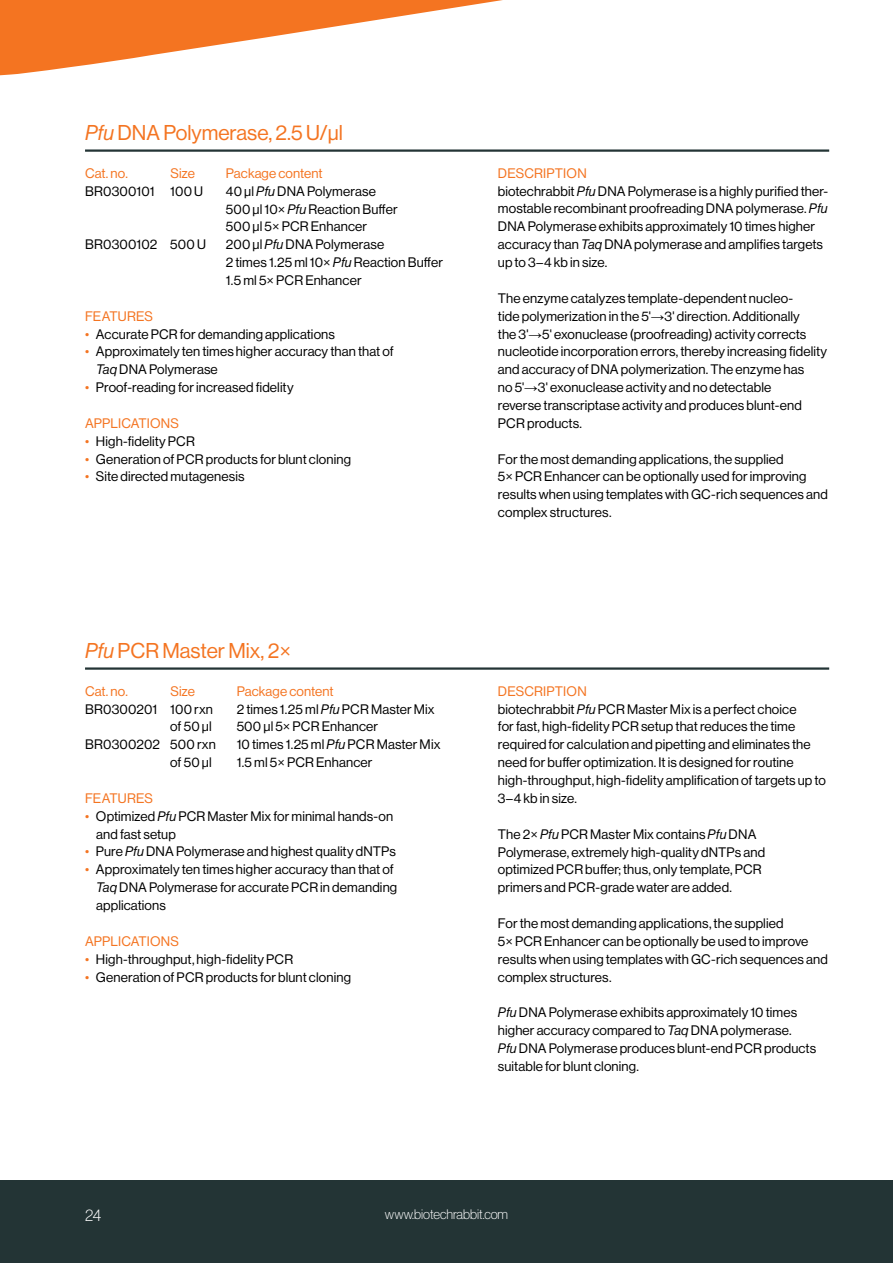
<style>
.page{position:relative;width:893px;height:1263px;background:#fff}
.page>*{position:absolute;margin:0;border:0;box-sizing:border-box;transform-origin:0 0}
.t1{font:21px "N Haas Grotesk DS Pro 55 Rg";color:#f47421}
.t2{font:16.5px "N Haas Grotesk DS Pro 35 X Lt";color:#fff}
.t3{font:13.5px/17.9px "N Haas Grotesk DS Pro 55 Rg";letter-spacing:.01em;color:#000}
.t4{font:13.5px "N Haas Grotesk DS Pro 55 Rg";letter-spacing:.01em;color:#f47421}
.t5{font:13.5px "N Haas Grotesk DS Pro 35 X Lt";color:#fff}
.s1{font-family:"N Haas Grotesk DS Pro 56 It"}
.s2{color:#f47421}
.s3{font-family:"Arial"}
</style>
<div class="page">
<hr style="left:85px;top:149px;width:744px;height:3px;background:#233435">
<hr style="left:85px;top:667px;width:744px;height:3px;background:#233435">
<div style="left:0;top:1180px;width:893px;height:83px;background:#233435"></div>
<svg style="left:0;top:0;width:503px;height:76px;fill:#f47421"></svg>
<h1 class="t1" style="left:85px;top:121px;width:259px"><span class="s1">Pfu</span> DNA Polymerase, 2.5 U/µl</h1>
<p class="t4" style="left:85px;top:165px;width:44px">Cat. no.</p>
<p class="t4" style="left:170px;top:165px;width:26px">Size</p>
<p class="t4" style="left:226px;top:165px;width:98px">Package content</p>
<p class="t3" style="left:85px;top:182px;width:71px">BR0300101</p>
<p class="t3" style="left:170px;top:182px;width:34px">100 U</p>
<p class="t3" style="left:85px;top:236px;width:74px">BR0300102</p>
<p class="t3" style="left:170px;top:236px;width:37px">500 U</p>
<p class="t3" style="left:226px;top:182px;width:219px">40 µl <span class="s1">Pfu</span> DNA Polymerase<br>500 µl 10× <span class="s1">Pfu</span> Reaction Buffer<br>500 µl 5× PCR Enhancer<br>200 µl <span class="s1">Pfu</span> DNA Polymerase<br>2 times 1.25 ml 10× <span class="s1">Pfu</span> Reaction Buffer<br>1.5 ml 5× PCR Enhancer</p>
<p class="t4" style="left:85px;top:308px;width:69px">FEATURES</p>
<p class="t3" style="left:85px;top:325px;width:251px"><span class="s2">•</span> Accurate PCR for demanding applications</p>
<p class="t3" style="left:96px;top:343px;width:299px;text-indent:-11px"><span class="s2">•</span> Approximately ten times higher accuracy than that of<br><span class="s1">Taq</span> DNA Polymerase</p>
<p class="t3" style="left:85px;top:378px;width:210px"><span class="s2">•</span> Proof-reading for increased fidelity</p>
<p class="t4" style="left:85px;top:415px;width:96px">APPLICATIONS</p>
<p class="t3" style="left:85px;top:432px;width:111px"><span class="s2">•</span> High-fidelity PCR</p>
<p class="t3" style="left:85px;top:450px;width:267px"><span class="s2">•</span> Generation of PCR products for blunt cloning</p>
<p class="t3" style="left:85px;top:468px;width:161px"><span class="s2">•</span> Site directed mutagenesis</p>
<h1 class="t1" style="left:85px;top:639px;width:208px"><span class="s1">Pfu</span> PCR Master Mix, 2×</h1>
<p class="t4" style="left:85px;top:683px;width:44px">Cat. no.</p>
<p class="t4" style="left:170px;top:683px;width:26px">Size</p>
<p class="t4" style="left:237px;top:683px;width:98px">Package content</p>
<p class="t3" style="left:85px;top:700px;width:74px">BR0300201</p>
<p class="t3" style="left:85px;top:736px;width:77px">BR0300202</p>
<p class="t3" style="left:170px;top:700px;width:47px">100 rxn of 50 µl<br>500 rxn of 50 µl</p>
<p class="t3" style="left:237px;top:700px;width:205px">2 times 1.25 ml <span class="s1">Pfu</span> PCR Master Mix<br>500 µl 5× PCR Enhancer<br>10 times 1.25 ml <span class="s1">Pfu</span> PCR Master Mix<br>1.5 ml 5× PCR Enhancer</p>
<p class="t4" style="left:85px;top:790px;width:69px">FEATURES</p>
<p class="t3" style="left:96px;top:807px;width:299px;text-indent:-11px"><span class="s2">•</span> Optimized <span class="s1">Pfu</span> PCR Master Mix for minimal hands-on and fast setup</p>
<p class="t3" style="left:85px;top:843px;width:312px"><span class="s2">•</span> Pure <span class="s1">Pfu</span> DNA Polymerase and highest quality dNTPs</p>
<p class="t3" style="left:96px;top:861px;width:303px;text-indent:-11px"><span class="s2">•</span> Approximately ten times higher accuracy than that of<br><span class="s1">Taq</span> DNA Polymerase for accurate PCR in demanding applications</p>
<p class="t4" style="left:85px;top:933px;width:96px">APPLICATIONS</p>
<p class="t3" style="left:85px;top:950px;width:210px"><span class="s2">•</span> High-throughput, high-fidelity PCR</p>
<p class="t3" style="left:85px;top:968px;width:267px"><span class="s2">•</span> Generation of PCR products for blunt cloning</p>
<p class="t3" style="left:498px;top:164px;width:332px"><span class="s2">DESCRIPTION<br></span>biotechrabbit <span class="s1">Pfu</span> DNA Polymerase is a highly purified ther&shy;mostable recombinant proofreading DNA polymerase. <span class="s1">Pfu </span>DNA Polymerase exhibits approximately 10 times higher accuracy than <span class="s1">Taq</span> DNA polymerase and amplifies targets up to 3–4 kb in size.</p>
<p class="t3" style="left:498px;top:289px;width:331px">The enzyme catalyzes template-dependent nucleo-<br>tide polymerization in the 5'<span class="s3">→</span>3' direction. Additionally<br>the 3'<span class="s3">→</span>5' exonuclease (proofreading) activity corrects nucleotide incorporation errors, thereby increasing fidelity and accuracy of DNA polymerization. The enzyme has<br>no 5'<span class="s3">→</span>3' exonuclease activity and no detectable<br>reverse transcriptase activity and produces blunt-end PCR products.</p>
<p class="t3" style="left:498px;top:450px;width:332px">For the most demanding applications, the supplied<br>5× PCR Enhancer can be optionally used for improving results when using templates with GC-rich sequences and complex structures.</p>
<p class="t3" style="left:498px;top:682px;width:329px"><span class="s2">DESCRIPTION<br></span>biotechrabbit <span class="s1">Pfu</span> PCR Master Mix is a perfect choice<br>for fast, high-fidelity PCR setup that reduces the time required for calculation and pipetting and eliminates the need for buffer optimization. It is designed for routine high-throughput, high-fidelity amplification of targets up to 3–4 kb in size.</p>
<p class="t3" style="left:498px;top:825px;width:269px">The 2× <span class="s1">Pfu</span> PCR Master Mix contains <span class="s1">Pfu</span> DNA Polymerase, extremely high-quality dNTPs and optimized PCR buffer; thus, only template, PCR primers and PCR-grade water are added.</p>
<p class="t3" style="left:498px;top:914px;width:332px">For the most demanding applications, the supplied<br>5× PCR Enhancer can be optionally be used to improve results when using templates with GC-rich sequences and complex structures.</p>
<p class="t3" style="left:498px;top:1004px;width:320px"><span class="s1">Pfu</span> DNA Polymerase exhibits approximately 10 times higher accuracy compared to <span class="s1">Taq</span> DNA polymerase.<br><span class="s1">Pfu</span> DNA Polymerase produces blunt-end PCR products suitable for blunt cloning.</p>
<p class="t2" style="left:85px;top:1205px;width:18px">24</p>
<p class="t5" style="left:385px;top:1207px;width:125px">www.biotechrabbit.com</p>
</div>
